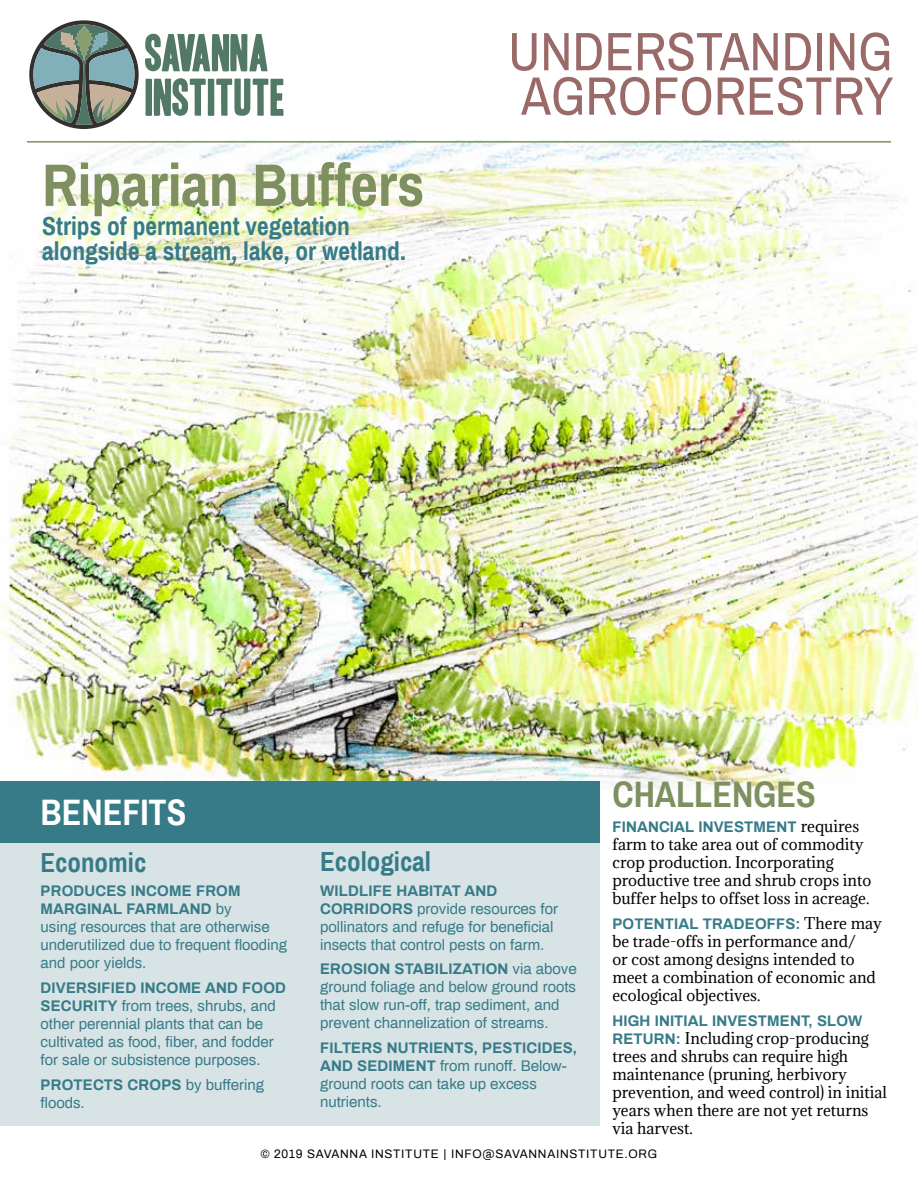
<style>
.page{position:relative;width:918px;height:1188px;background:#fff}
.page>*{position:absolute;margin:0;border:0;box-sizing:border-box;transform-origin:0 0}
.t1{font:700 60px "Archivo Narrow";color:#7e9060}
.t2{font:54.15px/44.4px "Archivo Narrow";color:#996a68}
.t3{font:700 36px "Archivo Narrow";color:#7e9060}
.t4{font:700 36px "Archivo Narrow";color:#fff}
.t5{font:700 27px "Archivo Narrow";color:#377b89}
.t6{font:700 25.5px/24.9px "Archivo Narrow";color:#377b89}
.t7{font:15px/18px "Archivo";color:#377b89}
.t8{font:15px/18px "Adamina";color:#000}
.t9{font:700 15px "Archivo";letter-spacing:.01em;color:#377b89}
.t10{font:12px "Archivo";letter-spacing:.06em;color:#000}
.s1{font-weight:700}
.s2{font-family:"Adamina";font-weight:400;color:#000}
.s3{font-family:"Archivo";font-weight:700;color:#377b89}
</style>
<div class="page">
<div style="left:0;top:780px;width:599px;height:345px;background:#d7e3e4"></div>
<img style="left:0;top:140px;width:918px;height:668px">
<div style="left:0;top:781px;width:599px;height:62px;background:#377b89"></div>
<svg style="left:145px;top:33px;width:139px;height:83px"></svg>
<svg style="left:29px;top:20px;width:110px;height:109px"></svg>
<hr style="left:27px;top:141px;width:864px;height:2px;background:#7e9060">
<h1 class="t1" style="left:42px;top:148px;width:384px">Riparian Buffers</h1>
<h3 class="t6" style="left:42px;top:214px;width:365px">Strips of permanent vegetation alongside a stream, lake, or wetland.</h3>
<h2 class="t2" style="left:508px;top:30px;width:387px">UNDERSTANDING<br>AGROFORESTRY</h2>
<h3 class="t4" style="left:40px;top:790px;width:147px">BENEFITS</h3>
<h3 class="t5" style="left:40px;top:846px;width:107px">Economic</h3>
<p class="t7" style="left:41px;top:882px;width:248px"><span class="s1">PRODUCES INCOME FROM<br>MARGINAL FARMLAND</span> by<br>using resources that are otherwise underutilized due to frequent flooding and poor yields.</p>
<p class="t7" style="left:41px;top:978px;width:247px"><span class="s1">DIVERSIFIED INCOME AND FOOD SECURITY</span> from trees, shrubs, and other perennial plants that can be cultivated as food, fiber, and fodder for sale or subsistence purposes.</p>
<p class="t7" style="left:41px;top:1075px;width:225px"><span class="s1">PROTECTS CROPS</span> by buffering floods.</p>
<h3 class="t5" style="left:320px;top:845px;width:112px">Ecological</h3>
<p class="t7" style="left:320px;top:881px;width:240px"><span class="s1">WILDLIFE HABITAT AND<br>CORRIDORS</span> provide resources for pollinators and refuge for beneficial insects that control pests on farm.</p>
<p class="t7" style="left:320px;top:960px;width:258px"><span class="s1">EROSION STABILIZATION</span> via above ground foliage and below ground roots that slow run-off, trap sediment, and prevent channelization of streams.</p>
<p class="t7" style="left:320px;top:1038px;width:258px"><span class="s1">FILTERS NUTRIENTS, PESTICIDES,<br>AND SEDIMENT</span> from runoff. Below&shy;ground roots can take up excess nutrients.</p>
<h3 class="t3" style="left:612px;top:773px;width:205px">CHALLENGES</h3>
<p class="t9" style="left:612px;top:817px;width:249px">FINANCIAL INVESTMENT <span class="s2">requires</span></p>
<p class="t8" style="left:612px;top:835px;width:261px">farm to take area out of commodity crop production. Incorporating productive tree and shrub crops into buffer helps to offset loss in acreage.</p>
<p class="t9" style="left:612px;top:913px;width:271px">POTENTIAL TRADEOFFS: <span class="s2">There may</span></p>
<p class="t8" style="left:612px;top:932px;width:265px">be trade-offs in performance and/<br>or cost among designs intended to meet a combination of economic and ecological objectives.</p>
<p class="t9" style="left:612px;top:1010px;width:252px">HIGH INITIAL INVESTMENT, SLOW</p>
<p class="t8" style="left:612px;top:1029px;width:276px"><span class="s3">RETURN:</span> Including crop-producing trees and shrubs can require high maintenance (pruning, herbivory prevention, and weed control) in initial years when there are not yet returns via harvest.</p>
<p class="t10" style="left:261px;top:1145px;width:398px">© 2019 SAVANNA INSTITUTE | INFO@SAVANNAINSTITUTE.ORG</p>
</div>
